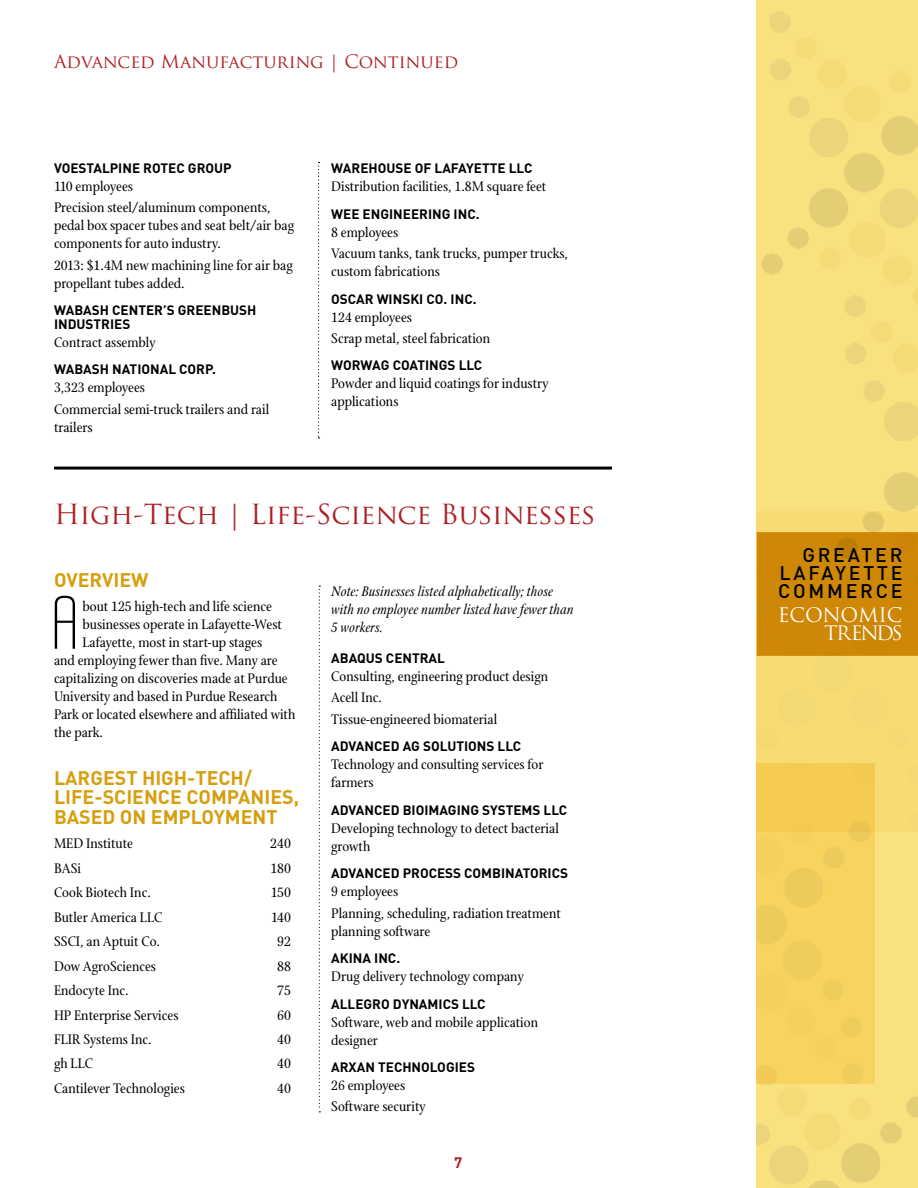
<style>
.page{position:relative;width:918px;height:1188px;background:#fff}
.page>*{position:absolute;margin:0;border:0;box-sizing:border-box;transform-origin:0 0}
.t1{font:300 75px "Solano Gothic Retro MVB";color:#000}
.t2{font:27px "Trajan Pro";color:#ad1f24}
.t3{font:700 19.5px/19.5px "DIN";color:#d59f0f}
.t4{font:500 19.5px/18px "DIN";letter-spacing:.14em;color:#000;text-align:justify}
.t5{font:19.5px "Trajan Pro";letter-spacing:-.02em;color:#fff}
.t6{font:18px "Trajan Pro";color:#ad1f24}
.t7{font:15px/21.3px "Stone Print";color:#000}
.t8{font:italic 15px/18px "Stone Print";color:#000}
.t9{font:700 15px "DIN";color:#ad1f24}
.t10{font:700 13.5px "DIN";color:#000}
.t11{font:700 13.5px "DIN";letter-spacing:.04em;color:#000}
</style>
<div class="page">
<svg style="left:757px;top:0;width:161px;height:1188px;background:#f7dd7b"></svg>
<img style="left:757px;top:764px;width:117px;height:320px">
<img style="left:832px;top:296px;width:86px;height:236px">
<div style="left:757px;top:532px;width:161px;height:124px;background:#cf8806"></div>
<svg style="left:319px;top:585px;width:1px;height:527px"></svg>
<hr style="left:54px;top:467px;width:558px;height:3px;background:#000">
<svg style="left:318px;top:162px;width:2px;height:276px"></svg>
<p class="t6" style="left:54px;top:50px;width:406px">Advanced Manufacturing | Continued</p>
<p class="t10" style="left:54px;top:160px;width:179px">VOESTALPINE ROTEC GROUP</p>
<p class="t7" style="left:54px;top:176px;width:218px">110 employees<br>Precision steel/aluminum components,</p>
<p class="t7" style="left:54px;top:217px;width:242px;line-height:18px">pedal box spacer tubes and seat belt/air bag components for auto industry.</p>
<p class="t7" style="left:54px;top:256px;width:240px;line-height:18px">2013: $1.4M new machining line for air bag propellant tubes added.</p>
<p class="t10" style="left:54px;top:302px;width:11px">WABA</p>
<p class="t10" style="left:92px;top:302px;width:30px">SH CEN</p>
<p class="t10" style="left:138px;top:302px;width:50px">TER’S GREENBU</p>
<p class="t10" style="left:239px;top:302px;width:16px">SH</p>
<p class="t10" style="left:54px;top:315px;width:9px">INDU</p>
<p class="t10" style="left:86px;top:315px;width:46px">STRIES</p>
<p class="t7" style="left:54px;top:331px;width:103px">Contract assembly</p>
<p class="t10" style="left:54px;top:361px;width:11px">WABA</p>
<p class="t10" style="left:92px;top:361px;width:126px">SH NATIONAL CORP.</p>
<p class="t7" style="left:54px;top:377px;width:217px">3,323 employees<br>Commercial semi-truck trailers and rail</p>
<p class="t7" style="left:54px;top:416px;width:40px">trailers</p>
<p class="t10" style="left:331px;top:160px;width:11px">WAREH</p>
<p class="t10" style="left:378px;top:160px;width:140px">OUSE OF LAFAYETTE LLC</p>
<p class="t7" style="left:331px;top:176px;width:217px">Distribution facilities, 1.8M square feet</p>
<p class="t10" style="left:331px;top:205px;width:11px">WEE</p>
<p class="t10" style="left:363px;top:205px;width:40px">ENGINEER</p>
<p class="t10" style="left:428px;top:205px;width:53px">ING INC.</p>
<p class="t7" style="left:331px;top:221px;width:238px">8 employees<br>Vacuum tanks, tank trucks, pumper trucks,</p>
<p class="t7" style="left:331px;top:261px;width:110px">custom fabrications</p>
<p class="t10" style="left:331px;top:290px;width:147px">OSCAR WINSKI CO. IN C.</p>
<p class="t7" style="left:331px;top:306px;width:161px">124 employees<br>Scrap metal, steel fabrication</p>
<p class="t10" style="left:331px;top:357px;width:136px">WORWAG COATIN GS LLC</p>
<p class="t7" style="left:331px;top:375px;width:219px;line-height:18px">Powder and liquid coatings for industry applications</p>
<h2 class="t2" style="left:54px;top:497px;width:543px">High-Tech | Life-Science Businesses</h2>
<h3 class="t3" style="left:54px;top:569px;width:96px">OVERVIEW</h3>
<p class="t7" style="left:82px;top:596px;width:191px">bout 125 high-tech and life science</p>
<p class="t7" style="left:82px;top:614px;width:201px">businesses operate in Lafayette-West</p>
<p class="t7" style="left:82px;top:632px;width:181px">Lafayette, most in start-up stages</p>
<p class="t7" style="left:54px;top:650px;width:225px">and employing fewer than five. Many are</p>
<p class="t7" style="left:54px;top:668px;width:235px">capitalizing on discoveries made at Purdue</p>
<p class="t7" style="left:54px;top:686px;width:225px">University and based in Purdue Research</p>
<p class="t7" style="left:54px;top:704px;width:243px">Park or located elsewhere and affiliated with</p>
<p class="t7" style="left:54px;top:722px;width:50px">the park.</p>
<h3 class="t3" style="left:54px;top:767px;width:13px">LAR</h3>
<h1 class="t1" style="left:49px;top:582px;width:33px">A</h1>
<h3 class="t3" style="left:54px;top:767px;width:247px;text-indent:36px">GEST HIGH-TECH/<br>LIFE-SCIENCE COM PAN IES,<br>BASED ON EM PLOYMEN</h3>
<h3 class="t3" style="left:266px;top:806px;width:13px">T</h3>
<p class="t7" style="left:54px;top:833px;width:81px">MED Institute</p>
<p class="t7" style="left:270px;top:833px;width:22px">240</p>
<p class="t7" style="left:54px;top:857px;width:29px">BASi</p>
<p class="t7" style="left:271px;top:857px;width:22px">180</p>
<p class="t7" style="left:54px;top:882px;width:98px">Cook Biotech Inc.</p>
<p class="t7" style="left:271px;top:882px;width:22px">150</p>
<p class="t7" style="left:54px;top:906px;width:110px">Butler America LLC</p>
<p class="t7" style="left:271px;top:906px;width:21px">140</p>
<p class="t7" style="left:54px;top:931px;width:107px">SSCI, an Aptuit Co.</p>
<p class="t7" style="left:277px;top:931px;width:15px">92</p>
<p class="t7" style="left:54px;top:955px;width:104px">Dow AgroSciences</p>
<p class="t7" style="left:277px;top:955px;width:15px">88</p>
<p class="t7" style="left:54px;top:980px;width:76px">Endocyte Inc.</p>
<p class="t7" style="left:277px;top:980px;width:15px">75</p>
<p class="t7" style="left:54px;top:1004px;width:126px">HP Enterprise Services</p>
<p class="t7" style="left:277px;top:1004px;width:15px">60</p>
<p class="t7" style="left:54px;top:1029px;width:99px">FLIR Systems Inc.</p>
<p class="t7" style="left:277px;top:1029px;width:15px">40</p>
<p class="t7" style="left:54px;top:1053px;width:40px">gh LLC</p>
<p class="t7" style="left:277px;top:1053px;width:15px">40</p>
<p class="t7" style="left:54px;top:1078px;width:132px">Cantilever Technologies</p>
<p class="t7" style="left:277px;top:1078px;width:15px">40</p>
<p class="t8" style="left:331px;top:583px;width:244px">Note: Businesses listed alphabetically; those with no employee number listed have fewer than<br>5 workers.</p>
<p class="t10" style="left:331px;top:650px;width:64px">ABAQUS CEN</p>
<p class="t10" style="left:412px;top:650px;width:34px">TRAL</p>
<p class="t7" style="left:331px;top:666px;width:219px">Consulting, engineering product design<br>Acell Inc.<br>Tissue-engineered biomaterial</p>
<p class="t10" style="left:331px;top:738px;width:175px">ADVAN CED AG SOLUTIONS LLC</p>
<p class="t7" style="left:331px;top:756px;width:214px;line-height:18px">Technology and consulting services for farmers</p>
<p class="t10" style="left:331px;top:801px;width:221px">ADVANCED BIOIMAGING SYSTEMS LLC</p>
<p class="t7" style="left:331px;top:819px;width:229px;line-height:18px">Developing technology to detect bacterial growth</p>
<p class="t10" style="left:331px;top:865px;width:238px">ADVANCED PROCESS COMBINATORICS</p>
<p class="t7" style="left:331px;top:881px;width:231px">9 employees<br>Planning, scheduling, radiation treatment</p>
<p class="t7" style="left:331px;top:920px;width:101px">planning software</p>
<p class="t10" style="left:331px;top:949px;width:70px">AKINA INC.</p>
<p class="t7" style="left:331px;top:966px;width:194px">Drug delivery technology company</p>
<p class="t10" style="left:331px;top:995px;width:81px">ALLEGRO DYNAM</p>
<p class="t10" style="left:439px;top:995px;width:32px">ICS LLC</p>
<p class="t7" style="left:331px;top:1013px;width:209px;line-height:18px">Software, web and mobile application designer</p>
<p class="t11" style="left:331px;top:1058px;width:145px">ARXAN TECHNOLOGIES</p>
<p class="t7" style="left:331px;top:1075px;width:96px">26 employees<br>Software security</p>
<p class="t9" style="left:454px;top:1153px;width:10px">7</p>
<h3 class="t4" style="left:778px;top:545px;width:126px;text-indent:24px">GREATER LAFAYETTE COMMERCE</h3>
<h3 class="t5" style="left:778px;top:603px;width:126px">ECONOMIC</h3>
<h3 class="t5" style="left:824px;top:621px;width:80px">TRENDS</h3>
</div>
